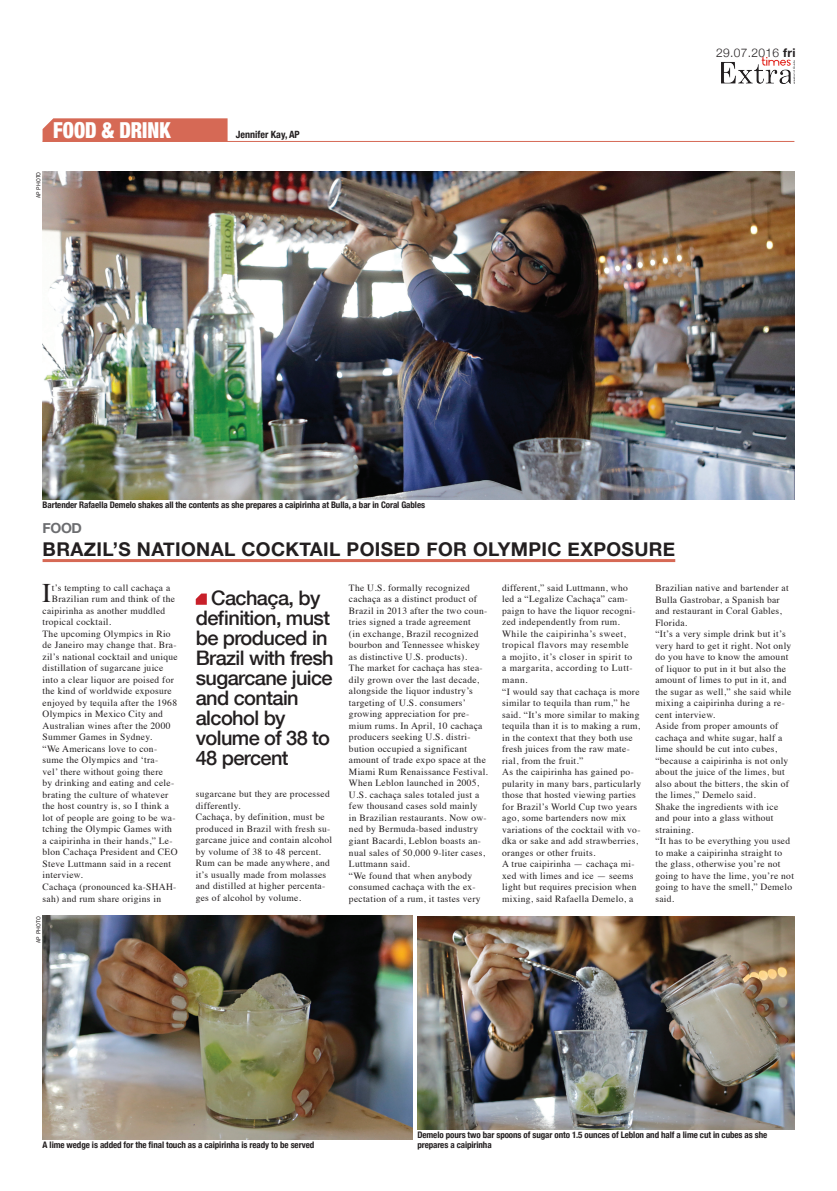
<style>
.page{position:relative;width:837px;height:1191px;background:#fff}
.page>*{position:absolute;margin:0;border:0;box-sizing:border-box;transform-origin:0 0}
.t1{font:26.9px "Times";color:#231f20}
.t2{font:900 condensed 22px "Helvetica Neue";color:#fff;scale:.91 1}
.t3{font:500 20px/20px "Helvetica Neue";letter-spacing:-.03em;color:#231f20}
.t4{font:700 19px "Helvetica Neue";letter-spacing:.02em;color:#231f20}
.t5{font:700 14px "Helvetica Neue";color:#6c6d70}
.t6{font:300 12px "Helvetica Neue";letter-spacing:.025em;color:#231f20}
.t7{font:700 condensed 10px "Helvetica Neue";color:#231f20}
.t8{font:9.5px/11.5px "Times";letter-spacing:.03em;color:#231f20}
.t9{font:700 condensed 9px/10px "Helvetica Neue";letter-spacing:-.01em;color:#231f20}
.t10{font:6px "Franklin Gothic";letter-spacing:.025em;color:#231f20}
.s1{font-weight:700}
</style>
<div class="page">
<img style="left:721px;top:58px;width:73px;height:26px">
<div style="left:43px;top:118px;width:184px;height:23px;background:#d66955"></div>
<hr style="left:43px;top:141px;width:751px;height:1px;background:#d66955">
<svg style="left:196px;top:593px;width:11px;height:12px"></svg>
<hr style="left:43px;top:559px;width:632px;height:3px;background:#d66955">
<img style="left:43px;top:172px;width:751px;height:327px">
<img style="left:43px;top:915px;width:369px;height:224px">
<img style="left:417px;top:916px;width:377px;height:213px">
<h2 class="t2" style="left:53px;top:112px;width:13px">FOOD</h2>
<h2 class="t2" style="left:102px;top:112px;width:44px">&amp; DRINK</h2>
<p class="t10" style="left:35px;top:198px;width:28px;rotate:-90deg">ap photo</p>
<p class="t7" style="left:236px;top:126px;width:65px">Jennifer Kay, AP</p>
<p class="t6" style="left:716px;top:43px;width:81px">29.07.2016 <span class="s1">FRI</span></p>
<p class="t9" style="left:43px;top:499px;width:384px">Bartender Rafaella Demelo shakes all the contents as she prepares a caipirinha at Bulla, a bar in Coral Gables</p>
<h3 class="t5" style="left:43px;top:517px;width:41px">food</h3>
<h3 class="t4" style="left:43px;top:535px;width:634px">BRAZIL’S NATIONAL COCKTAIL POISED FOR OLYMPIC EXPOSURE</h3>
<h1 class="t1" style="left:42px;top:568px;width:10px">I</h1>
<p class="t8" style="left:52px;top:581px;width:120px">t’s tempting to call cachaça a</p>
<p class="t8" style="left:52px;top:592px;width:125px">Brazilian rum and think of the</p>
<p class="t8" style="left:43px;top:604px;width:124px">caipirinha as another muddled</p>
<p class="t8" style="left:43px;top:615px;width:70px">tropical cocktail.</p>
<p class="t8" style="left:43px;top:627px;width:130px">The upcoming Olympics in Rio</p>
<p class="t8" style="left:43px;top:638px;width:135px">de Janeiro may change that. Bra-</p>
<p class="t8" style="left:43px;top:650px;width:137px">zil’s national cocktail and unique</p>
<p class="t8" style="left:43px;top:661px;width:122px">distillation of sugarcane juice</p>
<p class="t8" style="left:43px;top:673px;width:133px">into a clear liquor are poised for</p>
<p class="t8" style="left:43px;top:684px;width:131px">the kind of worldwide exposure</p>
<p class="t8" style="left:43px;top:696px;width:136px">enjoyed by tequila after the 1968</p>
<p class="t8" style="left:43px;top:707px;width:122px">Olympics in Mexico City and</p>
<p class="t8" style="left:43px;top:719px;width:129px">Australian wines after the 2000</p>
<p class="t8" style="left:43px;top:730px;width:111px">Summer Games in Sydney.</p>
<p class="t8" style="left:43px;top:742px;width:116px">“We Americans love to con-</p>
<p class="t8" style="left:43px;top:753px;width:117px">sume the Olympics and ‘tra-</p>
<p class="t8" style="left:43px;top:765px;width:122px">vel’ there without going there</p>
<p class="t8" style="left:43px;top:776px;width:133px">by drinking and eating and cele-</p>
<p class="t8" style="left:43px;top:788px;width:127px">brating the culture of whatever</p>
<p class="t8" style="left:43px;top:799px;width:128px">the host country is, so I think a</p>
<p class="t8" style="left:43px;top:811px;width:134px">lot of people are going to be wa-</p>
<p class="t8" style="left:43px;top:822px;width:131px">tching the Olympic Games with</p>
<p class="t8" style="left:43px;top:834px;width:131px">a caipirinha in their hands,” Le-</p>
<p class="t8" style="left:43px;top:845px;width:136px">blon Cachaça President and CEO</p>
<p class="t8" style="left:43px;top:857px;width:130px">Steve Luttmann said in a recent</p>
<p class="t8" style="left:43px;top:868px;width:42px">interview.</p>
<p class="t8" style="left:43px;top:880px;width:135px">Cachaça (pronounced ka-SHAH-</p>
<p class="t8" style="left:43px;top:891px;width:120px">sah) and rum share origins in</p>
<p class="t10" style="left:35px;top:943px;width:28px;rotate:-90deg">ap photo</p>
<h3 class="t3" style="left:196px;top:587px;width:139px;text-indent:15px">Cachaça, by definition, must be produced in<br>Brazil with fresh sugarcane juice and contain alcohol by volume of 38 to<br>48 percent</h3>
<p class="t8" style="left:196px;top:787px;width:138px">sugarcane but they are processed differently.<br>Cachaça, by definition, must be produced in Brazil with fresh su&shy;garcane juice and contain alcohol by volume of 38 to 48 percent.<br>Rum can be made anywhere, and it’s usually made from molasses and distilled at higher percenta&shy;ges of alcohol by volume.</p>
<p class="t8" style="left:349px;top:581px;width:140px">The U.S. formally recognized cachaça as a distinct product of<br>Brazil in 2013 after the two coun&shy;tries signed a trade agreement<br>(in exchange, Brazil recognized bourbon and Tennessee whiskey as distinctive U.S. products).<br>The market for cachaça has stea&shy;dily grown over the last decade, alongside the liquor industry’s targeting of U.S. consumers’ growing appreciation for pre&shy;mium rums. In April, 10 cachaça producers seeking U.S. distri&shy;bution occupied a significant amount of trade expo space at the<br>Miami Rum Renaissance Festival.<br>When Leblon launched in 2005,<br>U.S. cachaça sales totaled just a few thousand cases sold mainly<br>in Brazilian restaurants. Now ow&shy;ned by Bermuda-based industry giant Bacardi, Leblon boasts an&shy;nual sales of 50,000 9-liter cases,<br>Luttmann said.<br>“We found that when anybody consumed cachaça with the ex&shy;pectation of a rum, it tastes very</p>
<p class="t8" style="left:502px;top:581px;width:140px">different,” said Luttmann, who led a “Legalize Cachaça” cam&shy;paign to have the liquor recogni&shy;zed independently from rum.<br>While the caipirinha’s sweet, tropical flavors may resemble<br>a mojito, it’s closer in spirit to<br>a margarita, according to Lutt&shy;mann.<br>“I would say that cachaça is more similar to tequila than rum,” he said. “It’s more similar to making tequila than it is to making a rum, in the context that they both use fresh juices from the raw mate&shy;rial, from the fruit.”<br>As the caipirinha has gained po&shy;pularity in many bars, particularly those that hosted viewing parties for Brazil’s World Cup two years ago, some bartenders now mix variations of the cocktail with vo&shy;dka or sake and add strawberries, oranges or other fruits.<br>A true caipirinha — cachaça mi&shy;xed with limes and ice — seems light but requires precision when mixing, said Rafaella Demelo, a</p>
<p class="t8" style="left:655px;top:581px;width:140px">Brazilian native and bartender at<br>Bulla Gastrobar, a Spanish bar and restaurant in Coral Gables,<br>Florida.<br>“It’s a very simple drink but it’s very hard to get it right. Not only do you have to know the amount of liquor to put in it but also the amount of limes to put in it, and the sugar as well,” she said while mixing a caipirinha during a re&shy;cent interview.<br>Aside from proper amounts of cachaça and white sugar, half a lime should be cut into cubes, “because a caipirinha is not only about the juice of the limes, but also about the bitters, the skin of the limes,” Demelo said.<br>Shake the ingredients with ice and pour into a glass without straining.<br>“It has to be everything you used to make a caipirinha straight to the glass, otherwise you’re not going to have the lime, you’re not going to have the smell,” Demelo said.</p>
<p class="t9" style="left:43px;top:1139px;width:273px">A lime wedge is added for the final touch as a caipirinha is ready to be served</p>
<p class="t9" style="left:417px;top:1129px;width:351px">Demelo pours two bar spoons of sugar onto 1.5 ounces of Leblon and half a lime cut in cubes as she prepares a caipirinha</p>
</div>
